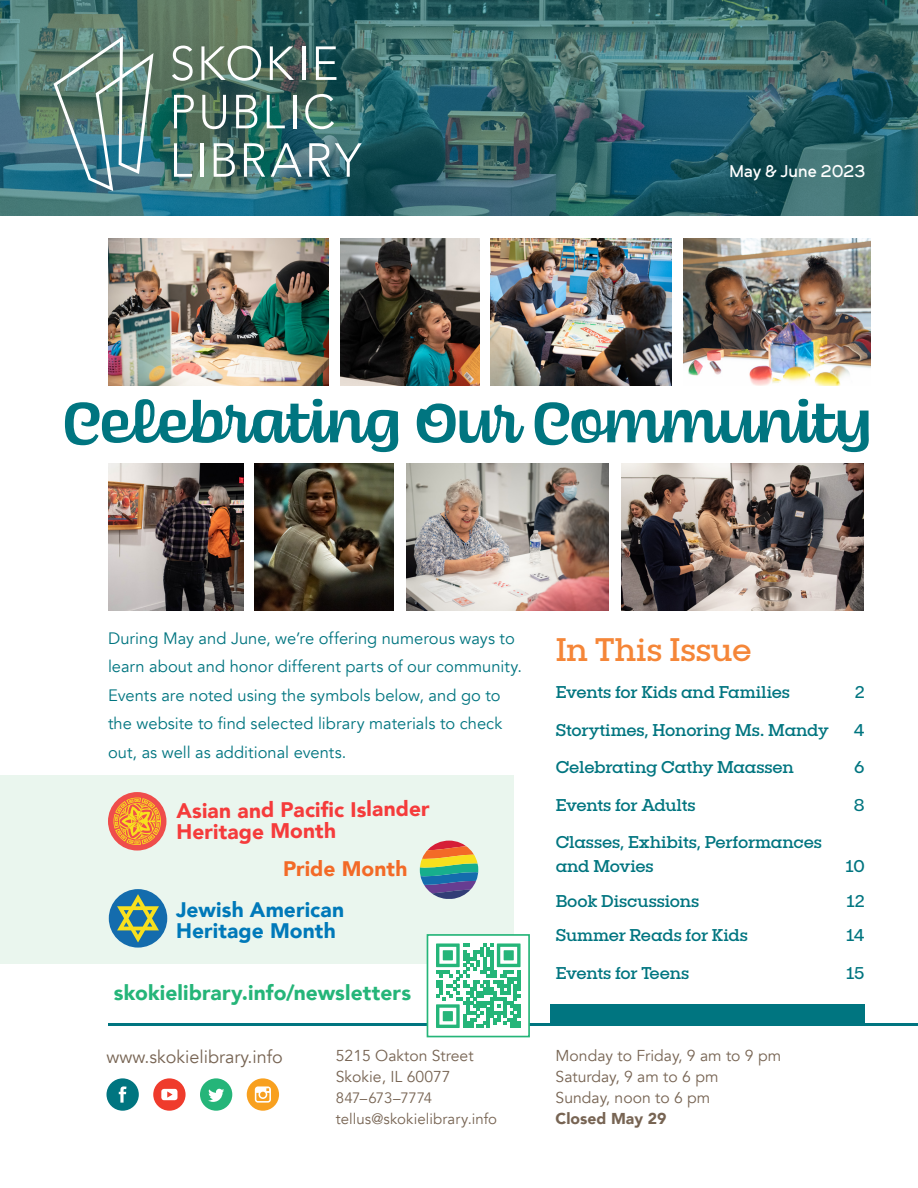
<style>
.page{position:relative;width:918px;height:1188px;background:#fff}
.page>*{position:absolute;margin:0;border:0;box-sizing:border-box;transform-origin:0 0}
.Article_Body{font:700 57px "Scarlet Script";letter-spacing:.015em;color:#007580}
.Program_Title_FEATUR{font:33px "Publica Slab";color:#f58638}
.Body_Copy{font:900 21px/20.4px "Avenir";color:#f53b3b}
.Body_Copy-2{font:900 21px "Avenir";letter-spacing:.005em;color:#25b579}
.Body_Copy-3{font:900 21px/21px "Avenir";letter-spacing:.005em;color:#0079b9}
.Body_Copy-4{font:900 21px "Avenir";color:#f36a27}
.Body_Copy-5{font:18px "Avenir";color:#776453}
.Contents_Titles{font:17.25px/24px "Publica Slab";color:#007580}
.Program_Title{font:16.65px "Dual 600";color:#fff}
.Article_Body-2{font:16.5px/28.5px "Avenir";color:#007580}
.Body_Copy-6{font:15.75px/21px "Avenir";color:#776453}
.Body_Copy-7{font:15px/21px "Avenir";letter-spacing:.005em;color:#776453}
.s1{font-weight:900}
</style>
<div class="page">
<div style="left:0;top:775px;width:514px;height:189px;background:#eaf6ee"></div>
<svg style="left:106px;top:1078px;width:33px;height:33px"></svg>
<svg style="left:153px;top:1078px;width:33px;height:33px"></svg>
<svg style="left:200px;top:1078px;width:32px;height:33px"></svg>
<svg style="left:247px;top:1078px;width:32px;height:33px"></svg>
<img style="left:0;top:0;width:918px;height:216px">
<svg style="left:172px;top:46px;width:21px;height:35px"></svg>
<svg style="left:201px;top:46px;width:60px;height:35px"></svg>
<svg style="left:270px;top:46px;width:24px;height:34px"></svg>
<hr style="left:302px;top:46px;width:4px;height:34px;background:#fff">
<svg style="left:316px;top:46px;width:20px;height:34px"></svg>
<svg style="left:174px;top:95px;width:20px;height:33px"></svg>
<svg style="left:202px;top:95px;width:24px;height:34px"></svg>
<svg style="left:236px;top:95px;width:21px;height:33px"></svg>
<svg style="left:267px;top:95px;width:18px;height:33px"></svg>
<hr style="left:293px;top:95px;width:3px;height:33px;background:#fff">
<svg style="left:305px;top:94px;width:29px;height:35px"></svg>
<svg style="left:174px;top:143px;width:18px;height:34px"></svg>
<hr style="left:201px;top:143px;width:3px;height:34px;background:#fff">
<svg style="left:214px;top:143px;width:21px;height:34px"></svg>
<svg style="left:244px;top:143px;width:21px;height:34px"></svg>
<svg style="left:271px;top:143px;width:31px;height:34px"></svg>
<svg style="left:309px;top:143px;width:53px;height:34px"></svg>
<img style="left:53px;top:36px;width:100px;height:155px">
<div style="left:550px;top:1004px;width:315px;height:20px;background:#007580"></div>
<svg style="left:420px;top:841px;width:58px;height:58px"></svg>
<div style="left:109px;top:889px;width:58px;height:59px;background:#146cad;border-radius:50%"></div>
<svg style="left:117px;top:894px;width:42px;height:49px"></svg>
<div style="left:108px;top:792px;width:58px;height:59px;background:#ef4d4b;border-radius:50%"></div>
<svg style="left:113px;top:797px;width:48px;height:48px"></svg>
<img style="left:621px;top:463px;width:243px;height:148px">
<img style="left:340px;top:238px;width:140px;height:148px">
<img style="left:108px;top:463px;width:136px;height:148px">
<img style="left:406px;top:463px;width:202px;height:148px">
<img style="left:254px;top:463px;width:140px;height:148px">
<img style="left:108px;top:238px;width:221px;height:148px">
<img style="left:684px;top:238px;width:186px;height:148px">
<img style="left:491px;top:238px;width:181px;height:148px">
<hr style="left:108px;top:1023px;width:810px;height:3px;background:#007580">
<div style="left:427px;top:934px;width:103px;height:103px;background:#fff;border:2px solid #25b579"></div>
<svg style="left:436px;top:943px;width:85px;height:85px"></svg>
<p class="Program_Title" style="left:729px;top:160px;width:138px">May &amp; June 2023</p>
<p class="Article_Body" style="left:63px;top:385px;width:810px">Celebrating Our Community</p>
<p class="Article_Body-2" style="left:108px;top:624px;width:416px">During May and June, we’re offering numerous ways to learn about and honor different parts of our community.<br>Events are noted using the symbols below, and go to the website to find selected library materials to check out, as well as additional events.</p>
<p class="Body_Copy" style="left:176px;top:801px;width:255px;rotate:-1deg">Asian and Pacifi c Islander<br>Heritage Month</p>
<p class="Body_Copy-4" style="left:283px;top:851px;width:126px">Pride Month</p>
<p class="Body_Copy-3" style="left:176px;top:899px;width:170px">Jewish American<br>Heritage Month</p>
<p class="Body_Copy-2" style="left:114px;top:974px;width:299px">skokielibrary.info/newsletters</p>
<p class="Program_Title_FEATUR" style="left:556px;top:629px;width:197px">In This Issue</p>
<p class="Contents_Titles" style="left:556px;top:680px;width:236px">Events for Kids and Families</p>
<p class="Contents_Titles" style="left:855px;top:680px;width:11px">2</p>
<p class="Contents_Titles" style="left:556px;top:717px;width:275px">Storytimes, Honoring Ms. Mandy</p>
<p class="Contents_Titles" style="left:854px;top:717px;width:12px">4</p>
<p class="Contents_Titles" style="left:556px;top:755px;width:240px">Celebrating Cathy Maassen</p>
<p class="Contents_Titles" style="left:854px;top:755px;width:12px">6</p>
<p class="Contents_Titles" style="left:556px;top:792px;width:142px">Events for Adults</p>
<p class="Contents_Titles" style="left:854px;top:792px;width:12px">8</p>
<p class="Contents_Titles" style="left:556px;top:830px;width:268px">Classes, Exhibits, Performances and Movies</p>
<p class="Contents_Titles" style="left:845px;top:854px;width:21px">10</p>
<p class="Contents_Titles" style="left:556px;top:888px;width:145px">Book Discussions</p>
<p class="Contents_Titles" style="left:846px;top:888px;width:20px">12</p>
<p class="Contents_Titles" style="left:556px;top:923px;width:194px">Summer Reads for Kids</p>
<p class="Contents_Titles" style="left:846px;top:923px;width:20px">14</p>
<p class="Contents_Titles" style="left:556px;top:960px;width:135px">Events for Teens</p>
<p class="Contents_Titles" style="left:846px;top:960px;width:20px">15</p>
<p class="Body_Copy-5" style="left:106px;top:1047px;width:178px">www.skokielibrary.info</p>
<p class="Body_Copy-6" style="left:556px;top:1046px;width:227px">Monday to Friday, 9 am to 9 pm<br>Saturday, 9 am to 6 pm<br>Sunday, noon to 6 pm<br><span class="s1">Closed May 29</span></p>
<p class="Body_Copy-6" style="left:336px;top:1046px;width:139px">5215 Oakton Street<br>Skokie, IL 60077</p>
<p class="Body_Copy-7" style="left:336px;top:1088px;width:163px">847–673–7774 tellus@skokielibrary.info</p>
</div>
